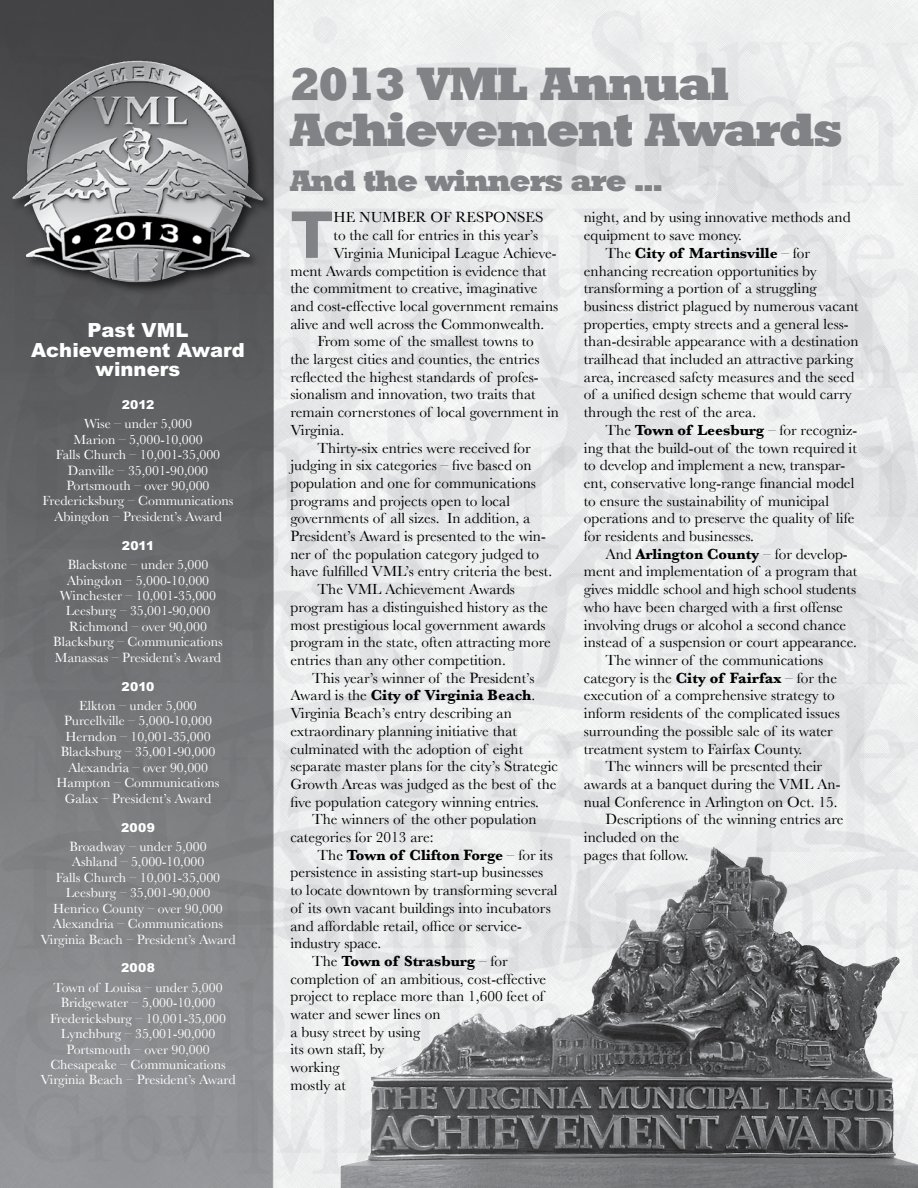
<style>
.page{position:relative;width:918px;height:1188px;background:#fff}
.page>*{position:absolute;margin:0;border:0;box-sizing:border-box;transform-origin:0 0}
.t1{font:800 64.8px "Arial";color:#808285}
.t2{font:45px/45.8px "Roland";color:#808285}
.t3{font:28.5px "Roland";color:#808285}
.t4{font:900 19.5px/19.5px "Arial";letter-spacing:.005em;color:#fff;text-align:center}
.t5{font:15.3px "Baskerville";color:#000}
.t6{font:700 15.3px "Baskerville";color:#000}
.t7{font:13.8px/15.5px "Baskerville";color:#fff;text-align:center}
.t8{font:900 12.3px "Arial";letter-spacing:.025em;color:#fff}
.s1{font-weight:400}
.s2{font-weight:700}
</style>
<div class="page">
<img style="left:0;top:0;width:918px;height:1188px">
<div style="left:10px;top:58px;width:266px;height:238px;background:#000;opacity:.65"></div>
<img style="left:12px;top:61px;width:123px;height:145px">
<img style="left:604px;top:849px;width:106px;height:123px">
<p class="t4" style="left:31px;top:320px;width:215px">Past VML<br>Achievement Award winners</p>
<p class="t8" style="left:122px;top:397px;width:34px">2012</p>
<p class="t7" style="left:43px;top:416px;width:192px">Wise – under 5,000<br>Marion – 5,000-10,000<br>Falls Church – 10,001-35,000<br>Danville – 35,001-90,000<br>Portsmouth – over 90,000<br>Fredericksburg – Communications<br>Abingdon – President’s Award</p>
<p class="t8" style="left:122px;top:538px;width:34px">2011</p>
<p class="t7" style="left:53px;top:557px;width:171px">Blackstone – under 5,000<br>Abingdon – 5,000-10,000<br>Winchester – 10,001-35,000<br>Leesburg – 35,001-90,000<br>Richmond – over 90,000<br>Blacksburg – Communications<br>Manassas – President’s Award</p>
<p class="t8" style="left:122px;top:679px;width:34px">2010</p>
<p class="t7" style="left:57px;top:698px;width:165px">Elkton – under 5,000<br>Purcellville – 5,000-10,000<br>Herndon – 10,001-35,000<br>Blacksburg – 35,001-90,000<br>Alexandria – over 90,000<br>Hampton – Communications<br>Galax – President’s Award</p>
<p class="t8" style="left:121px;top:819px;width:35px">2009</p>
<p class="t7" style="left:40px;top:838px;width:197px">Broadway – under 5,000<br>Ashland – 5,000-10,000<br>Falls Church – 10,001-35,000<br>Leesburg – 35,001-90,000<br>Henrico County – over 90,000<br>Alexandria – Communications<br>Virginia Beach – President’s Award</p>
<p class="t8" style="left:121px;top:960px;width:35px">2008</p>
<p class="t7" style="left:40px;top:979px;width:197px">Town of Louisa – under 5,000<br>Bridgewater – 5,000-10,000<br>Fredericksburg – 10,001-35,000<br>Lynchburg – 35,001-90,000<br>Portsmouth – over 90,000<br>Chesapeake – Communications<br>Virginia Beach – President’s Award</p>
<h2 class="t2" style="left:290px;top:61px;width:553px">2013 VML Annual<br>Achievement Awards</h2>
<h3 class="t3" style="left:290px;top:165px;width:374px">And the winners are ...</h3>
<p class="t5" style="left:584px;top:208px;width:268px">night, and by using innovative methods and</p>
<p class="t5" style="left:584px;top:226px;width:160px">equipment to save money.</p>
<p class="t6" style="left:605px;top:244px;width:206px"><span class="s1">The</span> City of Martinsville <span class="s1">– for</span></p>
<p class="t5" style="left:584px;top:262px;width:235px">enhancing recreation opportunities by</p>
<p class="t5" style="left:584px;top:279px;width:234px">transforming a portion of a struggling</p>
<p class="t5" style="left:584px;top:297px;width:276px">business district plagued by numerous vacant</p>
<p class="t5" style="left:584px;top:315px;width:266px">properties, empty streets and a general less-</p>
<p class="t5" style="left:584px;top:332px;width:276px">than-desirable appearance with a destination</p>
<p class="t5" style="left:584px;top:350px;width:271px">trailhead that included an attractive parking</p>
<p class="t5" style="left:584px;top:368px;width:272px">area, increased safety measures and the seed</p>
<p class="t5" style="left:584px;top:385px;width:270px">of a unified design scheme that would carry</p>
<p class="t5" style="left:584px;top:403px;width:174px">through the rest of the area.</p>
<p class="t5" style="left:605px;top:421px;width:253px">The <span class="s2">Town of Leesburg</span> – for recogniz-</p>
<p class="t5" style="left:584px;top:439px;width:274px">ing that the build-out of the town required it</p>
<p class="t5" style="left:584px;top:456px;width:263px">to develop and implement a new, transpar-</p>
<p class="t5" style="left:584px;top:474px;width:272px">ent, conservative long-range financial model</p>
<p class="t5" style="left:584px;top:492px;width:247px">to ensure the sustainability of municipal</p>
<p class="t5" style="left:584px;top:509px;width:272px">operations and to preserve the quality of life</p>
<p class="t5" style="left:584px;top:527px;width:172px">for residents and businesses.</p>
<p class="t5" style="left:605px;top:545px;width:244px">And <span class="s2">Arlington County</span> – for develop-</p>
<p class="t5" style="left:584px;top:563px;width:275px">ment and implementation of a program that</p>
<p class="t5" style="left:584px;top:580px;width:274px">gives middle school and high school students</p>
<p class="t5" style="left:584px;top:598px;width:261px">who have been charged with a first offense</p>
<p class="t5" style="left:584px;top:616px;width:264px">involving drugs or alcohol a second chance</p>
<p class="t5" style="left:584px;top:633px;width:274px">instead of a suspension or court appearance.</p>
<p class="t5" style="left:605px;top:651px;width:219px">The winner of the communications</p>
<p class="t5" style="left:584px;top:669px;width:255px">category is the <span class="s2">City of Fairfax</span> – for the</p>
<p class="t5" style="left:584px;top:686px;width:252px">execution of a comprehensive strategy to</p>
<p class="t5" style="left:584px;top:704px;width:258px">inform residents of the complicated issues</p>
<p class="t5" style="left:584px;top:722px;width:251px">surrounding the possible sale of its water</p>
<p class="t5" style="left:584px;top:740px;width:220px">treatment system to Fairfax County.</p>
<p class="t5" style="left:605px;top:757px;width:218px">The winners will be presented their</p>
<p class="t5" style="left:584px;top:775px;width:258px">awards at a banquet during the VML An-</p>
<p class="t5" style="left:584px;top:793px;width:255px">nual Conference in Arlington on Oct. 15.</p>
<p class="t5" style="left:605px;top:810px;width:240px">Descriptions of the winning entries are</p>
<p class="t5" style="left:584px;top:828px;width:97px">included on the</p>
<p class="t5" style="left:584px;top:846px;width:106px">pages that follow.</p>
<h1 class="t1" style="left:290px;top:196px;width:45px">T</h1>
<p class="t5" style="left:334px;top:208px;width:61px">he number</p>
<p class="t5" style="left:431px;top:208px;width:36px">of responses</p>
<p class="t5" style="left:334px;top:226px;width:206px">to the call for entries in this year’s</p>
<p class="t5" style="left:334px;top:244px;width:225px">Virginia Municipal League Achieve-</p>
<p class="t5" style="left:290px;top:262px;width:258px">ment Awards competition is evidence that</p>
<p class="t5" style="left:290px;top:279px;width:249px">the commitment to creative, imaginative</p>
<p class="t5" style="left:290px;top:297px;width:269px">and cost-effective local government remains</p>
<p class="t5" style="left:290px;top:315px;width:255px">alive and well across the Commonwealth.</p>
<p class="t5" style="left:317px;top:332px;width:218px">From some of the smallest towns to</p>
<p class="t5" style="left:290px;top:350px;width:251px">the largest cities and counties, the entries</p>
<p class="t5" style="left:290px;top:368px;width:250px">reflected the highest standards of profes-</p>
<p class="t5" style="left:290px;top:385px;width:247px">sionalism and innovation, two traits that</p>
<p class="t5" style="left:290px;top:403px;width:270px">remain cornerstones of local government in</p>
<p class="t5" style="left:290px;top:421px;width:55px">Virginia.</p>
<p class="t5" style="left:317px;top:439px;width:215px">Thirty-six entries were received for</p>
<p class="t5" style="left:290px;top:456px;width:243px">judging in six categories – five based on</p>
<p class="t5" style="left:290px;top:474px;width:247px">population and one for communications</p>
<p class="t5" style="left:290px;top:492px;width:221px">programs and projects open to local</p>
<p class="t5" style="left:290px;top:509px;width:241px">governments of all sizes. In addition, a</p>
<p class="t5" style="left:290px;top:527px;width:257px">President’s Award is presented to the win-</p>
<p class="t5" style="left:290px;top:545px;width:250px">ner of the population category judged to</p>
<p class="t5" style="left:290px;top:563px;width:263px">have fulfilled VML’s entry criteria the best.</p>
<p class="t5" style="left:317px;top:580px;width:199px">The VML Achievement Awards</p>
<p class="t5" style="left:290px;top:598px;width:259px">program has a distinguished history as the</p>
<p class="t5" style="left:290px;top:616px;width:257px">most prestigious local government awards</p>
<p class="t5" style="left:290px;top:633px;width:262px">program in the state, often attracting more</p>
<p class="t5" style="left:290px;top:651px;width:217px">entries than any other competition.</p>
<p class="t5" style="left:312px;top:669px;width:224px">This year’s winner of the President’s</p>
<p class="t6" style="left:290px;top:686px;width:246px"><span class="s1">Award is the</span> City of Virginia Beach<span class="s1">.</span></p>
<p class="t5" style="left:290px;top:704px;width:223px">Virginia Beach’s entry describing an</p>
<p class="t5" style="left:290px;top:722px;width:228px">extraordinary planning initiative that</p>
<p class="t5" style="left:290px;top:740px;width:234px">culminated with the adoption of eight</p>
<p class="t5" style="left:290px;top:757px;width:269px">separate master plans for the city’s Strategic</p>
<p class="t5" style="left:290px;top:775px;width:268px">Growth Areas was judged as the best of the</p>
<p class="t5" style="left:290px;top:793px;width:250px">five population category winning entries.</p>
<p class="t5" style="left:312px;top:810px;width:226px">The winners of the other population</p>
<p class="t5" style="left:290px;top:828px;width:145px">categories for 2013 are:</p>
<p class="t6" style="left:317px;top:846px;width:237px"><span class="s1">The</span> Town of Clifton Forge <span class="s1">– for its</span></p>
<p class="t5" style="left:290px;top:863px;width:254px">persistence in assisting start-up businesses</p>
<p class="t5" style="left:290px;top:881px;width:269px">to locate downtown by transforming several</p>
<p class="t5" style="left:290px;top:899px;width:262px">of its own vacant buildings into incubators</p>
<p class="t5" style="left:290px;top:917px;width:233px">and affordable retail, office or service-</p>
<p class="t5" style="left:290px;top:934px;width:92px">industry space.</p>
<p class="t6" style="left:312px;top:952px;width:197px"><span class="s1">The</span> Town of Strasburg <span class="s1">– for</span></p>
<p class="t5" style="left:290px;top:970px;width:257px">completion of an ambitious, cost-effective</p>
<p class="t5" style="left:290px;top:987px;width:255px">project to replace more than 1,600 feet of</p>
<p class="t5" style="left:290px;top:1005px;width:152px">water and sewer lines on</p>
<p class="t5" style="left:290px;top:1023px;width:131px">a busy street by using</p>
<p class="t5" style="left:290px;top:1040px;width:96px">its own staff, by</p>
<p class="t5" style="left:290px;top:1058px;width:51px">working</p>
<p class="t5" style="left:290px;top:1076px;width:57px">mostly at</p>
</div>
